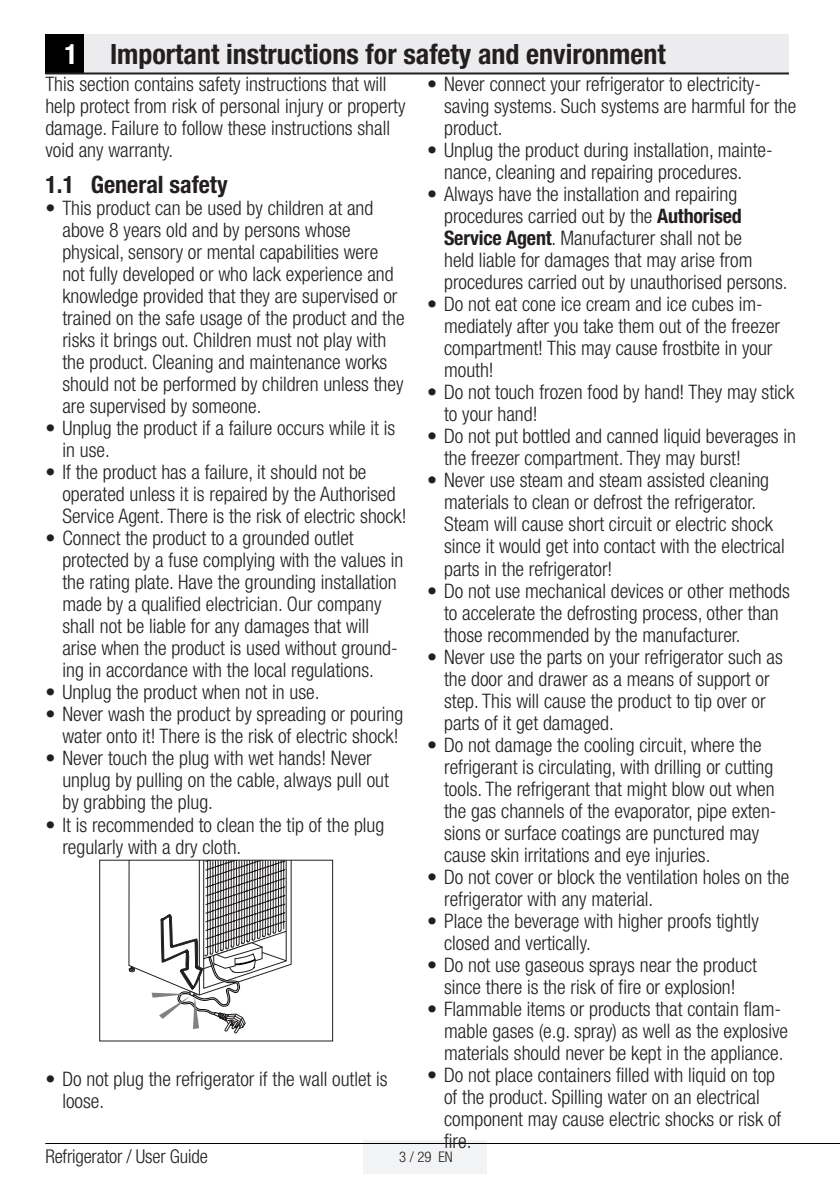
<style>
.page{position:relative;width:840px;height:1191px;background:#fff}
.page>*{position:absolute;margin:0;border:0;box-sizing:border-box;transform-origin:0 0}
.Unite_Baslik{font:700 condensed 28px "Helvetica Neue LT Pro";color:#231f20}
.Konu_Baslik{font:700 condensed 24px "Helvetica Neue LT Pro";color:#231f20}
.Girintili_Yazi{font:300 condensed 20px/22px "Helvetica Neue LT Pro";color:#231f20}
.Normal_Yazi{font:300 condensed 20px/22px "Helvetica Neue LT Pro";color:#231f20}
.t1{font:300 condensed 19px "Helvetica Neue LT Pro";letter-spacing:-.01em;color:#231f20}
.Girintili_Yazi-2{font:300 condensed 14.6px "Helvetica Neue LT Pro";color:#231f20}
.s1{color:#fff}
.s2{font-weight:700}
</style>
<div class="page">
<div style="left:363px;top:1140px;width:123px;height:33px;background:#f2f3f4"></div>
<hr style="left:45px;top:1143px;width:794px;height:1px;background:#000">
<div style="left:45px;top:34px;width:40px;height:40px;background:#000"></div>
<div style="left:85px;top:34px;width:703px;height:40px;background:#ececee"></div>
<hr style="left:45px;top:72px;width:743px;height:2px;background:#231f20">
<svg style="left:128px;top:862px;width:164px;height:172px"></svg>
<div style="left:99px;top:860px;width:233px;height:181px;border:1px solid #231f20"></div>
<p class="Unite_Baslik" style="left:65px;top:37px;width:602px"><span class="s1">1</span> Important instructions for safety and environment</p>
<p class="Normal_Yazi" style="left:45px;top:73px;width:361px">This section contains safety instructions that will help protect from risk of personal injury or property damage. Failure to follow these instructions shall void any warranty.</p>
<p class="Konu_Baslik" style="left:45px;top:170px;width:184px">1.1 General safety</p>
<p class="Girintili_Yazi" style="left:62px;top:197px;width:343px;text-indent:-17px">• This product can be used by children at and above 8 years old and by persons whose physical, sensory or mental capabilities were not fully developed or who lack experience and knowledge provided that they are supervised or trained on the safe usage of the product and the risks it brings out. Children must not play with the product. Cleaning and maintenance works should not be performed by children unless they are supervised by someone.</p>
<p class="Girintili_Yazi" style="left:62px;top:417px;width:334px;text-indent:-17px">• Unplug the product if a failure occurs while it is in use.</p>
<p class="Girintili_Yazi" style="left:62px;top:461px;width:345px;text-indent:-17px">• If the product has a failure, it should not be operated unless it is repaired by the Authorised<br>Service Agent. There is the risk of electric shock!</p>
<p class="Girintili_Yazi" style="left:62px;top:527px;width:342px;text-indent:-17px">• Connect the product to a grounded outlet protected by a fuse complying with the values in the rating plate. Have the grounding installation made by a qualified electrician. Our company shall not be liable for any damages that will arise when the product is used without ground&shy;ing in accordance with the local regulations.</p>
<p class="Girintili_Yazi" style="left:45px;top:681px;width:275px">• Unplug the product when not in use.</p>
<p class="Girintili_Yazi" style="left:45px;top:703px;width:359px;text-align:right">• Never wash the product by spreading or pouring water onto it! There is the risk of electric shock!</p>
<p class="Girintili_Yazi" style="left:62px;top:747px;width:328px;text-indent:-17px">• Never touch the plug with wet hands! Never unplug by pulling on the cable, always pull out by grabbing the plug.</p>
<p class="Girintili_Yazi" style="left:62px;top:813px;width:323px;text-indent:-17px">• It is recommended to clean the tip of the plug regularly with a dry cloth.</p>
<p class="Girintili_Yazi" style="left:444px;top:73px;width:353px;text-indent:-17px">• Never connect your refrigerator to electricity&shy;saving systems. Such systems are harmful for the product.</p>
<p class="Girintili_Yazi" style="left:444px;top:139px;width:330px;text-indent:-17px">• Unplug the product during installation, mainte&shy;nance, cleaning and repairing procedures.</p>
<p class="Girintili_Yazi" style="left:444px;top:183px;width:345px;text-indent:-17px">• Always have the installation and repairing procedures carried out by the <span class="s2">Authorised Service Agent</span>. Manufacturer shall not be<br>held liable for damages that may arise from procedures carried out by unauthorised persons.</p>
<p class="Girintili_Yazi" style="left:444px;top:293px;width:337px;text-indent:-17px">• Do not eat cone ice cream and ice cubes im&shy;mediately after you take them out of the freezer compartment! This may cause frostbite in your mouth!</p>
<p class="Girintili_Yazi" style="left:444px;top:381px;width:351px;text-indent:-17px">• Do not touch frozen food by hand! They may stick to your hand!</p>
<p class="Girintili_Yazi" style="left:444px;top:425px;width:353px;text-indent:-17px">• Do not put bottled and canned liquid beverages in the freezer compartment. They may burst!</p>
<p class="Girintili_Yazi" style="left:444px;top:469px;width:342px;text-indent:-17px">• Never use steam and steam assisted cleaning materials to clean or defrost the refrigerator.<br>Steam will cause short circuit or electric shock since it would get into contact with the electrical parts in the refrigerator!</p>
<p class="Girintili_Yazi" style="left:444px;top:579px;width:347px;text-indent:-17px">• Do not use mechanical devices or other methods to accelerate the defrosting process, other than those recommended by the manufacturer.</p>
<p class="Girintili_Yazi" style="left:444px;top:645px;width:340px;text-indent:-17px">• Never use the parts on your refrigerator such as the door and drawer as a means of support or step. This will cause the product to tip over or parts of it get damaged.</p>
<p class="Girintili_Yazi" style="left:444px;top:733px;width:334px;text-indent:-17px">• Do not damage the cooling circuit, where the refrigerant is circulating, with drilling or cutting tools. The refrigerant that might blow out when the gas channels of the evaporator, pipe exten&shy;sions or surface coatings are punctured may cause skin irritations and eye injuries.</p>
<p class="Girintili_Yazi" style="left:444px;top:865px;width:346px;text-indent:-17px">• Do not cover or block the ventilation holes on the refrigerator with any material.</p>
<p class="Girintili_Yazi" style="left:444px;top:909px;width:316px;text-indent:-17px">• Place the beverage with higher proofs tightly closed and vertically.</p>
<p class="Girintili_Yazi" style="left:427px;top:953px;width:331px;text-align:center">• Do not use gaseous sprays near the product since there is the risk of fire or explosion!</p>
<p class="Girintili_Yazi" style="left:444px;top:997px;width:345px;text-indent:-17px">• Flammable items or products that contain flam&shy;mable gases (e.g. spray) as well as the explosive materials should never be kept in the appliance.</p>
<p class="Girintili_Yazi" style="left:444px;top:1063px;width:338px;text-indent:-17px">• Do not place containers filled with liquid on top of the product. Spilling water on an electrical component may cause electric shocks or risk of fire.</p>
<p class="Girintili_Yazi" style="left:62px;top:1067px;width:326px;text-indent:-17px">• Do not plug the refrigerator if the wall outlet is loose.</p>
<p class="t1" style="left:45px;top:1144px;width:164px">Refrigerator / User Guide</p>
<p class="Girintili_Yazi-2" style="left:399px;top:1148px;width:55px">3 / 29 EN</p>
</div>
